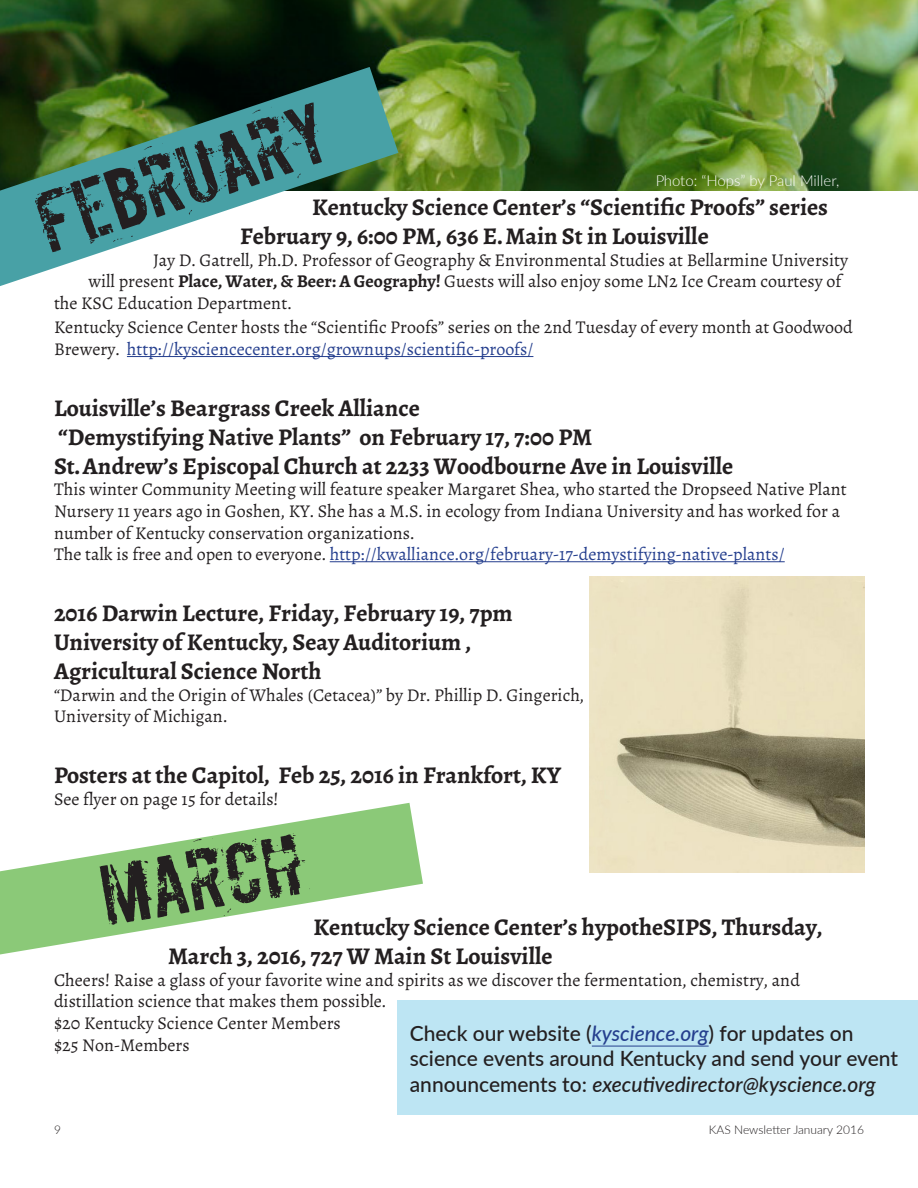
<style>
.page{position:relative;width:918px;height:1188px;background:#fff}
.page>*{position:absolute;margin:0;border:0;box-sizing:border-box;transform-origin:0 0}
.Calendar{font:72px "Boycott";color:#231f20}
.Small_Headline{font:700 24px/28.8px "Alegreya";color:#231f20}
.KASBrand{font:500 21px/25.2px "Lato";color:#231f20}
.t1{font:18px/21.6px "Alegreya";color:#231f20}
.t2{font:18px "Alegreya";color:#253f8e}
.t3{font:300 15px "Lato";color:#fff}
.t4{font:300 12px "Lato";color:#231f20}
.s1{font-weight:700}
.s2{color:#253f8e}
.s3{color:#231f20}
.s4{font-style:italic;color:#253f8e}
.s5{font-style:italic}
</style>
<div class="page">
<img style="left:0;top:0;width:918px;height:191px">
<div style="left:398px;top:1001px;width:520px;height:114px;background:#bde5f3"></div>
<hr style="left:592px;top:1046px;width:117px;height:1px;background:#253f8e">
<svg style="left:0;top:803px;width:423px;height:151px;fill:#8bc978"></svg>
<svg style="left:0;top:67px;width:398px;height:219px"></svg>
<hr style="left:127px;top:356px;width:406px;height:1px;background:#253f8e">
<hr style="left:330px;top:561px;width:455px;height:1px;background:#253f8e">
<img style="left:590px;top:576px;width:275px;height:297px">
<p class="Calendar" style="left:23px;top:176px;width:306px;rotate:-18deg">February</p>
<p class="t3" style="left:655px;top:170px;width:186px">Photo: “Hops” by Paul Miller,</p>
<p class="Small_Headline" style="left:312px;top:193px;width:518px">Kentucky Science Center’s “Scientific Proofs” series</p>
<p class="Small_Headline" style="left:240px;top:222px;width:470px">February 9, 6:00 PM, 636 E. Main St in Louisville</p>
<p class="t1" style="left:153px;top:249px;width:697px">Jay D. Gatrell, Ph.D. Professor of Geography &amp; Environmental Studies at Bellarmine University</p>
<p class="t1" style="left:88px;top:271px;width:754px">will present <span class="s1">Place, Water, &amp; Beer: A Geography!</span> Guests will also enjoy some LN2 Ice Cream courtesy of</p>
<p class="t1" style="left:54px;top:292px;width:239px">the KSC Education Department.</p>
<p class="t1" style="left:54px;top:317px;width:800px">Kentucky Science Center hosts the “Scientific Proofs” series on the 2nd Tuesday of every month at Goodwood<br>Brewery. <span class="s2">http://kysciencecenter.org/grownups/scientific-proofs/</span></p>
<p class="Small_Headline" style="left:54px;top:394px;width:367px">Louisville’s Beargrass Creek Alliance</p>
<p class="Small_Headline" style="left:58px;top:423px;width:536px">“Demystifying Native Plants” on February 17, 7:00 PM</p>
<p class="Small_Headline" style="left:54px;top:451px;width:681px">St. Andrew’s Episcopal Church at 2233 Woodbourne Ave in Louisville</p>
<p class="t1" style="left:54px;top:479px;width:794px">This winter Community Meeting will feature speaker Margaret Shea, who started the Dropseed Native Plant<br>Nursery 11 years ago in Goshen, KY. She has a M.S. in ecology from Indiana University and has worked for a number of Kentucky conservation organizations.</p>
<p class="t2" style="left:54px;top:543px;width:732px"><span class="s3">The talk is free and open to everyone.</span> http://kwalliance.org/february-17-demystifying-native-plants/</p>
<p class="Small_Headline" style="left:54px;top:599px;width:460px">2016 Darwin Lecture, Friday, February 19, 7pm</p>
<p class="Small_Headline" style="left:54px;top:628px;width:419px">University of Kentucky, Seay Auditorium ,<br>Agricultural Science North</p>
<p class="t1" style="left:54px;top:684px;width:532px">“Darwin and the Origin of Whales (Cetacea)” by Dr. Phillip D. Gingerich,<br>University of Michigan.</p>
<p class="Small_Headline" style="left:54px;top:761px;width:509px">Posters at the Capitol, Feb 25, 2016 in Frankfort, KY</p>
<p class="t1" style="left:54px;top:788px;width:226px">See flyer on page 15 for details!</p>
<p class="Calendar" style="left:91px;top:847px;width:204px;rotate:-10deg">March</p>
<p class="Small_Headline" style="left:168px;top:913px;width:656px;text-indent:146px">Kentucky Science Center’s hypotheSIPS, Thursday,<br>March 3, 2016, 727 W Main St Louisville</p>
<p class="t1" style="left:54px;top:969px;width:748px">Cheers! Raise a glass of your favorite wine and spirits as we discover the fermentation, chemistry, and distillation science that makes them possible.</p>
<p class="t1" style="left:54px;top:1012px;width:288px">$20 Kentucky Science Center Members</p>
<p class="t1" style="left:54px;top:1034px;width:137px">$25 Non-Members</p>
<p class="KASBrand" style="left:410px;top:1020px;width:490px">Check our website (<span class="s4">kyscience.org</span>) for updates on science events around Kentucky and send your event announcements to: <span class="s5">executivedirector@kyscience.org</span></p>
<p class="t4" style="left:54px;top:1121px;width:8px">9</p>
<p class="t4" style="left:709px;top:1121px;width:157px">KAS Newsletter January 2016</p>
</div>
